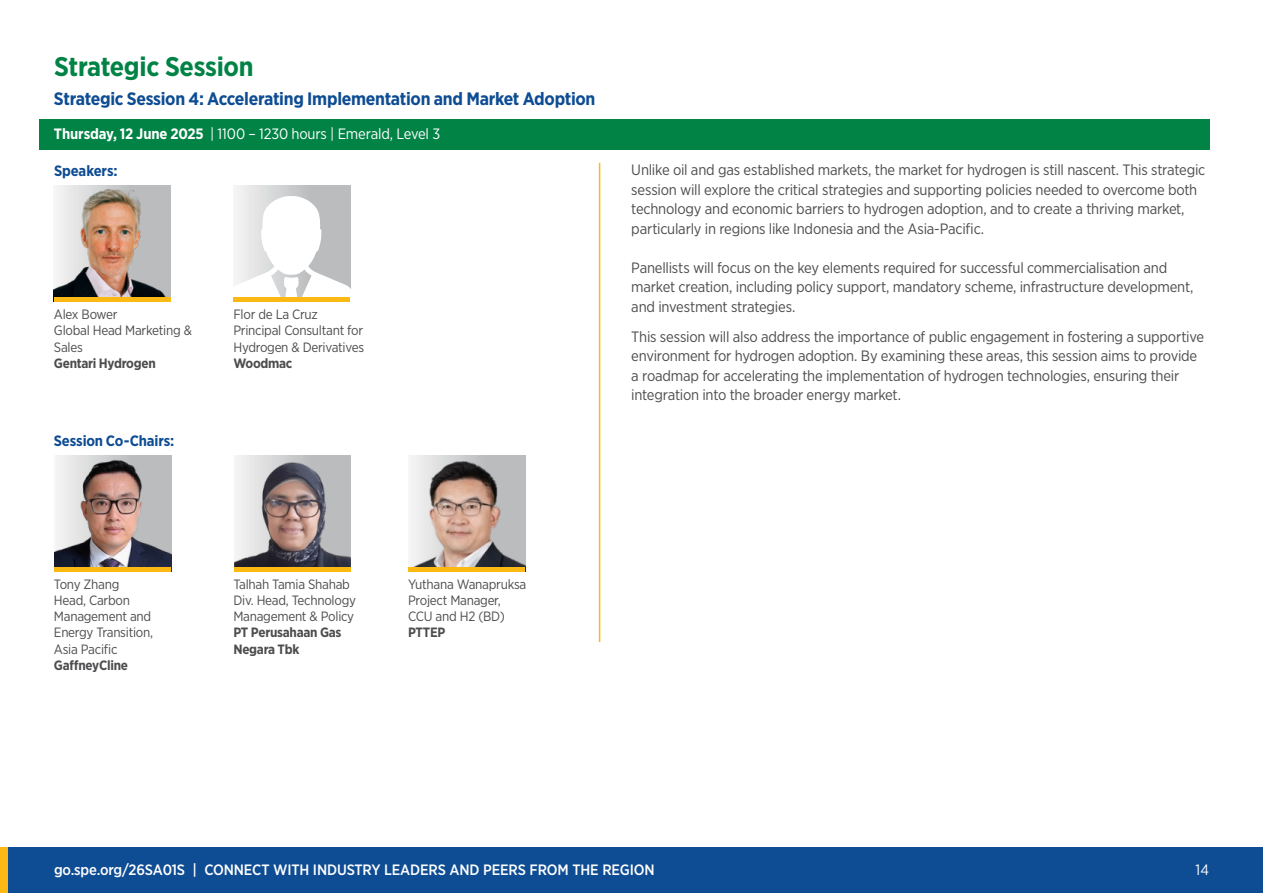
<style>
.page{position:relative;width:1263px;height:893px;background:#fff}
.page>*{position:absolute;margin:0;border:0;box-sizing:border-box;transform-origin:0 0}
.t1{font:700 27px "Gotham Narrow";letter-spacing:-.01em;color:#008345}
.t2{font:700 18px "Gotham Narrow";letter-spacing:-.02em;color:#0e4c93}
.t3{font:15px/19.5px "Gotham Narrow";letter-spacing:-.015em;color:#4d4d4f}
.t4{font:500 15px "Gotham Narrow";letter-spacing:-.01em;color:#fff}
.t5{font:15px "Gotham Narrow";letter-spacing:-.015em;color:#fff}
.t6{font:700 15px "Gotham Narrow";letter-spacing:-.01em;color:#0e4c93}
.t7{font:13.5px/16.2px "Gotham Narrow";letter-spacing:-.02em;color:#4d4d4f}
.t8{font:700 13.5px/16.2px "Gotham Narrow";letter-spacing:-.02em;color:#4d4d4f}
.s1{font-weight:700}
</style>
<div class="page">
<div style="left:0;top:847px;width:1263px;height:46px;background:#0e4c93"></div>
<div style="left:0;top:847px;width:7px;height:46px;background:#fdb913"></div>
<div style="left:40px;top:119px;width:1170px;height:31px;background:#008345"></div>
<div style="left:409px;top:455px;width:116px;height:116px;background:linear-gradient(to right,#efefef,#adb0b2)"></div>
<img style="left:409px;top:459px;width:116px;height:108px">
<hr style="left:409px;top:567px;width:116px;height:4px;background:#fdb913">
<img style="left:234px;top:455px;width:117px;height:112px">
<hr style="left:234px;top:567px;width:117px;height:4px;background:#fdb913">
<img style="left:55px;top:455px;width:116px;height:112px">
<hr style="left:55px;top:567px;width:116px;height:4px;background:#fdb913">
<hr style="left:599px;top:163px;width:1px;height:479px;background:#fdb913">
<img style="left:54px;top:185px;width:117px;height:113px">
<hr style="left:54px;top:298px;width:117px;height:4px;background:#fdb913">
<div style="left:233px;top:185px;width:117px;height:117px;background:linear-gradient(to right,#efeff0,#acafb1)"></div>
<svg style="left:233px;top:196px;width:117px;height:102px"></svg>
<hr style="left:233px;top:298px;width:117px;height:4px;background:#fdb913">
<h1 class="t1" style="left:54px;top:49px;width:201px">Strategic Session</h1>
<p class="t2" style="left:54px;top:87px;width:543px">Strategic Session 4: Accelerating Implementation and Market Adoption</p>
<p class="t5" style="left:54px;top:124px;width:388px"><span class="s1">Thursday, 12 June 2025</span> | 1100 – 1230 hours | Emerald, Level 3</p>
<p class="t6" style="left:54px;top:161px;width:65px">Speakers:</p>
<p class="t7" style="left:54px;top:306px;width:140px">Alex Bower<br>Global Head Marketing &amp;<br>Sales</p>
<p class="t8" style="left:54px;top:355px;width:103px">Gentari Hydrogen</p>
<p class="t6" style="left:54px;top:431px;width:122px">Session Co-Chairs:</p>
<p class="t7" style="left:233px;top:306px;width:132px">Flor de La Cruz<br>Principal Consultant for<br>Hydrogen &amp; Derivatives</p>
<p class="t8" style="left:233px;top:355px;width:61px">Woodmac</p>
<p class="t7" style="left:54px;top:576px;width:101px">Tony Zhang<br>Head, Carbon<br>Management and<br>Energy Transition,<br>Asia Pacific</p>
<p class="t8" style="left:54px;top:657px;width:76px">GaffneyCline</p>
<p class="t7" style="left:233px;top:576px;width:124px">Talhah Tamia Shahab<br>Div. Head, Technology<br>Management &amp; Policy</p>
<p class="t8" style="left:233px;top:624px;width:110px">PT Perusahaan Gas<br>Negara Tbk</p>
<p class="t7" style="left:408px;top:576px;width:120px">Yuthana Wanapruksa<br>Project Manager,<br>CCU and H2 (BD)</p>
<p class="t8" style="left:408px;top:624px;width:39px">PTTEP</p>
<p class="t3" style="left:631px;top:160px;width:576px">Unlike oil and gas established markets, the market for hydrogen is still nascent. This strategic session will explore the critical strategies and supporting policies needed to overcome both technology and economic barriers to hydrogen adoption, and to create a thriving market, particularly in regions like Indonesia and the Asia-Pacific.</p>
<p class="t3" style="left:631px;top:257px;width:563px">Panellists will focus on the key elements required for successful commercialisation and market creation, including policy support, mandatory scheme, infrastructure development, and investment strategies.</p>
<p class="t3" style="left:631px;top:326px;width:574px">This session will also address the importance of public engagement in fostering a supportive environment for hydrogen adoption. By examining these areas, this session aims to provide a roadmap for accelerating the implementation of hydrogen technologies, ensuring their integration into the broader energy market.</p>
<p class="t4" style="left:54px;top:860px;width:602px">go.spe.org/26SA01S | CONNECT WITH INDUSTRY LEADERS AND PEERS FROM THE REGION</p>
<p class="t5" style="left:1195px;top:861px;width:15px">14</p>
</div>
